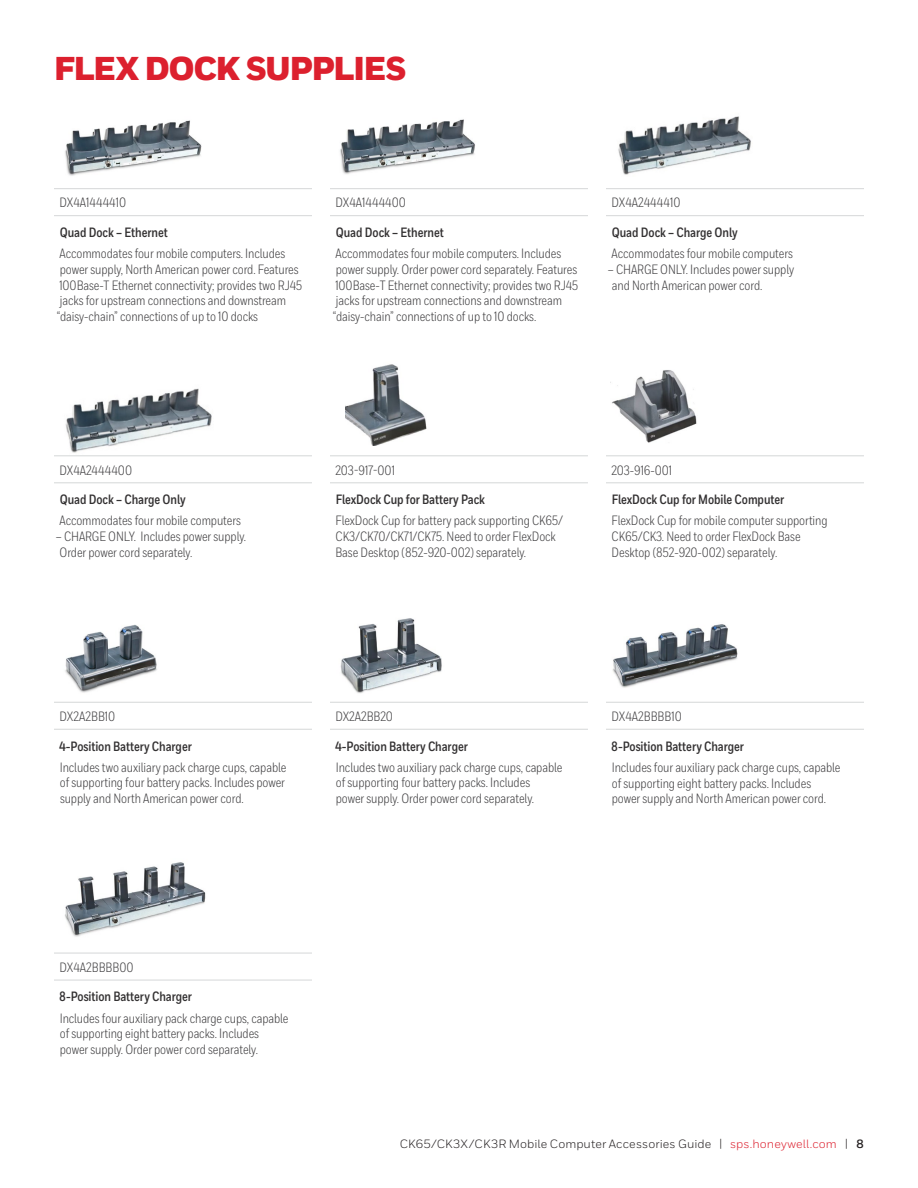
<style>
.page{position:relative;width:918px;height:1188px;background:#fff}
.page>*{position:absolute;margin:0;border:0;box-sizing:border-box;transform-origin:0 0}
.t1{font:900 33px "Honeywell Sans";letter-spacing:-.045em;color:#dc202e}
.t2{font:13.5px/15.8px "Honeywell Cond";letter-spacing:-.005em;color:#414042}
.t3{font:700 13.5px "Honeywell Cond";letter-spacing:-.005em;color:#333132}
.t4{font:12px "Honeywell Sans";letter-spacing:.01em;color:#231f20}
.s1{color:#dc202e}
.s2{font-weight:700}
</style>
<div class="page">
<hr style="left:54px;top:188px;width:258px;height:1px;background:#d5d7d8">
<hr style="left:330px;top:188px;width:258px;height:1px;background:#d5d7d8">
<hr style="left:606px;top:188px;width:258px;height:1px;background:#d5d7d8">
<hr style="left:54px;top:215px;width:258px;height:1px;background:#d5d7d8">
<hr style="left:330px;top:215px;width:258px;height:1px;background:#d5d7d8">
<hr style="left:606px;top:215px;width:258px;height:1px;background:#d5d7d8">
<img style="left:65px;top:120px;width:137px;height:56px">
<img style="left:340px;top:119px;width:135px;height:55px">
<img style="left:618px;top:116px;width:133px;height:59px">
<hr style="left:54px;top:455px;width:258px;height:1px;background:#d5d7d8">
<hr style="left:330px;top:455px;width:258px;height:1px;background:#d5d7d8">
<hr style="left:606px;top:455px;width:258px;height:1px;background:#d5d7d8">
<hr style="left:54px;top:482px;width:258px;height:1px;background:#d5d7d8">
<hr style="left:330px;top:482px;width:258px;height:1px;background:#d5d7d8">
<hr style="left:606px;top:482px;width:258px;height:1px;background:#d5d7d8">
<img style="left:65px;top:388px;width:147px;height:65px">
<img style="left:345px;top:364px;width:82px;height:82px">
<img style="left:612px;top:370px;width:85px;height:73px">
<hr style="left:54px;top:702px;width:258px;height:1px;background:#d5d7d8">
<hr style="left:330px;top:702px;width:258px;height:1px;background:#d5d7d8">
<hr style="left:606px;top:702px;width:258px;height:1px;background:#d5d7d8">
<hr style="left:54px;top:729px;width:258px;height:1px;background:#d5d7d8">
<hr style="left:330px;top:729px;width:258px;height:1px;background:#d5d7d8">
<hr style="left:606px;top:729px;width:258px;height:1px;background:#d5d7d8">
<img style="left:65px;top:624px;width:92px;height:69px">
<img style="left:340px;top:618px;width:102px;height:75px">
<img style="left:612px;top:624px;width:126px;height:64px">
<hr style="left:54px;top:953px;width:258px;height:1px;background:#d5d7d8">
<hr style="left:54px;top:980px;width:258px;height:1px;background:#d5d7d8">
<img style="left:65px;top:862px;width:141px;height:75px">
<h1 class="t1" style="left:54px;top:48px;width:354px">FLEX DOCK SUPPLIES</h1>
<p class="t2" style="left:60px;top:195px;width:68px">DX4A1444410</p>
<p class="t2" style="left:336px;top:195px;width:72px">DX4A1444400</p>
<p class="t2" style="left:612px;top:195px;width:70px">DX4A2444410</p>
<p class="t3" style="left:60px;top:224px;width:110px">Quad Dock – Ethernet</p>
<p class="t2" style="left:57px;top:246px;width:247px">Accommodates four mobile computers. Includes power supply, North American power cord. Features 100Base-T Ethernet connectivity; provides two RJ45 jacks for upstream connections and downstream “daisy-chain” connections of up to 10 docks</p>
<p class="t3" style="left:336px;top:224px;width:110px">Quad Dock – Ethernet</p>
<p class="t2" style="left:333px;top:246px;width:247px">Accommodates four mobile computers. Includes power supply. Order power cord separately. Features 100Base-T Ethernet connectivity; provides two RJ45 jacks for upstream connections and downstream “daisy-chain” connections of up to 10 docks.</p>
<p class="t3" style="left:612px;top:224px;width:128px">Quad Dock – Charge Only</p>
<p class="t2" style="left:612px;top:246px;width:183px">Accommodates four mobile computers</p>
<p class="t2" style="left:608px;top:261px;width:188px">– CHARGE ONLY. Includes power supply and North American power cord.</p>
<p class="t2" style="left:60px;top:462px;width:74px">DX4A2444400</p>
<p class="t2" style="left:335px;top:462px;width:61px">203-917-001</p>
<p class="t2" style="left:611px;top:462px;width:62px">203-916-001</p>
<p class="t3" style="left:60px;top:491px;width:128px">Quad Dock – Charge Only</p>
<p class="t2" style="left:59px;top:513px;width:183px">Accommodates four mobile computers</p>
<p class="t2" style="left:56px;top:529px;width:192px">– CHARGE ONLY. Includes power supply.<br>Order power cord separately.</p>
<p class="t3" style="left:336px;top:491px;width:151px">FlexDock Cup for Battery Pack</p>
<p class="t2" style="left:336px;top:513px;width:229px">FlexDock Cup for battery pack supporting CK65/<br>CK3/CK70/CK71/CK75. Need to order FlexDock<br>Base Desktop (852-920-002) separately.</p>
<p class="t3" style="left:612px;top:491px;width:174px">FlexDock Cup for Mobile Computer</p>
<p class="t2" style="left:612px;top:513px;width:218px">FlexDock Cup for mobile computer supporting<br>CK65/CK3. Need to order FlexDock Base<br>Desktop (852-920-002) separately.</p>
<p class="t2" style="left:60px;top:709px;width:57px">DX2A2BB10</p>
<p class="t2" style="left:336px;top:709px;width:59px">DX2A2BB20</p>
<p class="t2" style="left:612px;top:709px;width:72px">DX4A2BBBB10</p>
<p class="t3" style="left:59px;top:738px;width:134px">4-Position Battery Charger</p>
<p class="t2" style="left:60px;top:759px;width:228px;text-align:justify">Includes two auxiliary pack charge cups, capable of supporting four battery packs. Includes power supply and North American power cord.</p>
<p class="t3" style="left:335px;top:738px;width:134px">4-Position Battery Charger</p>
<p class="t2" style="left:336px;top:759px;width:228px">Includes two auxiliary pack charge cups, capable of supporting four battery packs. Includes<br>power supply. Order power cord separately.</p>
<p class="t3" style="left:611px;top:738px;width:134px">8-Position Battery Charger</p>
<p class="t2" style="left:612px;top:759px;width:230px">Includes four auxiliary pack charge cups, capable of supporting eight battery packs. Includes power supply and North American power cord.</p>
<p class="t2" style="left:60px;top:959px;width:76px">DX4A2BBBB00</p>
<p class="t3" style="left:59px;top:989px;width:134px">8-Position Battery Charger</p>
<p class="t2" style="left:60px;top:1010px;width:230px">Includes four auxiliary pack charge cups, capable of supporting eight battery packs. Includes power supply. Order power cord separately.</p>
<p class="t4" style="left:400px;top:1136px;width:466px">CK65/CK3X/CK3R Mobile Computer Accessories Guide | <span class="s1">sps.honeywell.com</span> | <span class="s2">8</span></p>
</div>
